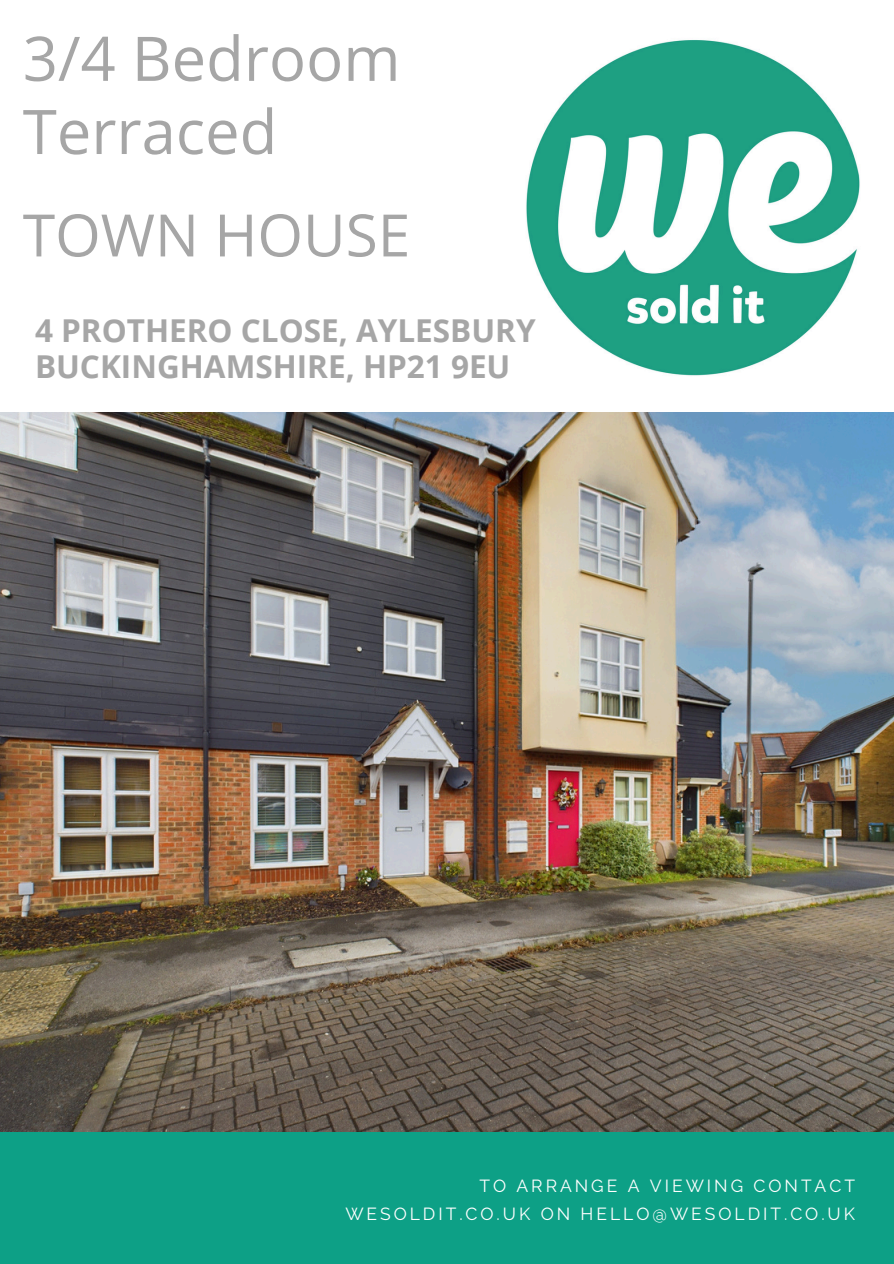
<style>
.page{position:relative;width:894px;height:1264px;background:#fff}
.page>*{position:absolute;margin:0;border:0;box-sizing:border-box;transform-origin:0 0}
.t1{font:61.5px/73.2px "Open Sans";color:#a6a6a6}
.t2{font:58.5px "Open Sans";color:#a6a6a6}
.t3{font:700 31.5px/36px "Open Sans";color:#a6a6a6}
.t4{font:17.4px "Raleway";letter-spacing:.17em;color:#fff}
</style>
<div class="page">
<div style="left:0;top:0;width:893px;height:1263px;background:#0da086"></div>
<img style="left:0;top:412px;width:893px;height:719px">
<div style="left:0;top:0;width:893px;height:412px;background:#fff"></div>
<img style="left:526px;top:40px;width:334px;height:336px">
<p class="t1" style="left:23px;top:20px;width:379px">3/4 Bedroom<br>Terraced</p>
<h3 class="t2" style="left:23px;top:194px;width:389px">TOWN HOUSE</h3>
<p class="t3" style="left:35px;top:312px;width:502px">4 PROTHERO CLOSE, AYLESBURY<br>BUCKINGHAMSHIRE, HP21 9EU</p>
<h2 class="t4" style="left:479px;top:1175px;width:377px">TO ARRANGE A VIEWING CONTACT</h2>
<h1 class="t4" style="left:345px;top:1203px;width:511px">WESOLDIT.CO.UK ON HELLO@WESOLDIT.CO.UK</h1>
</div>
